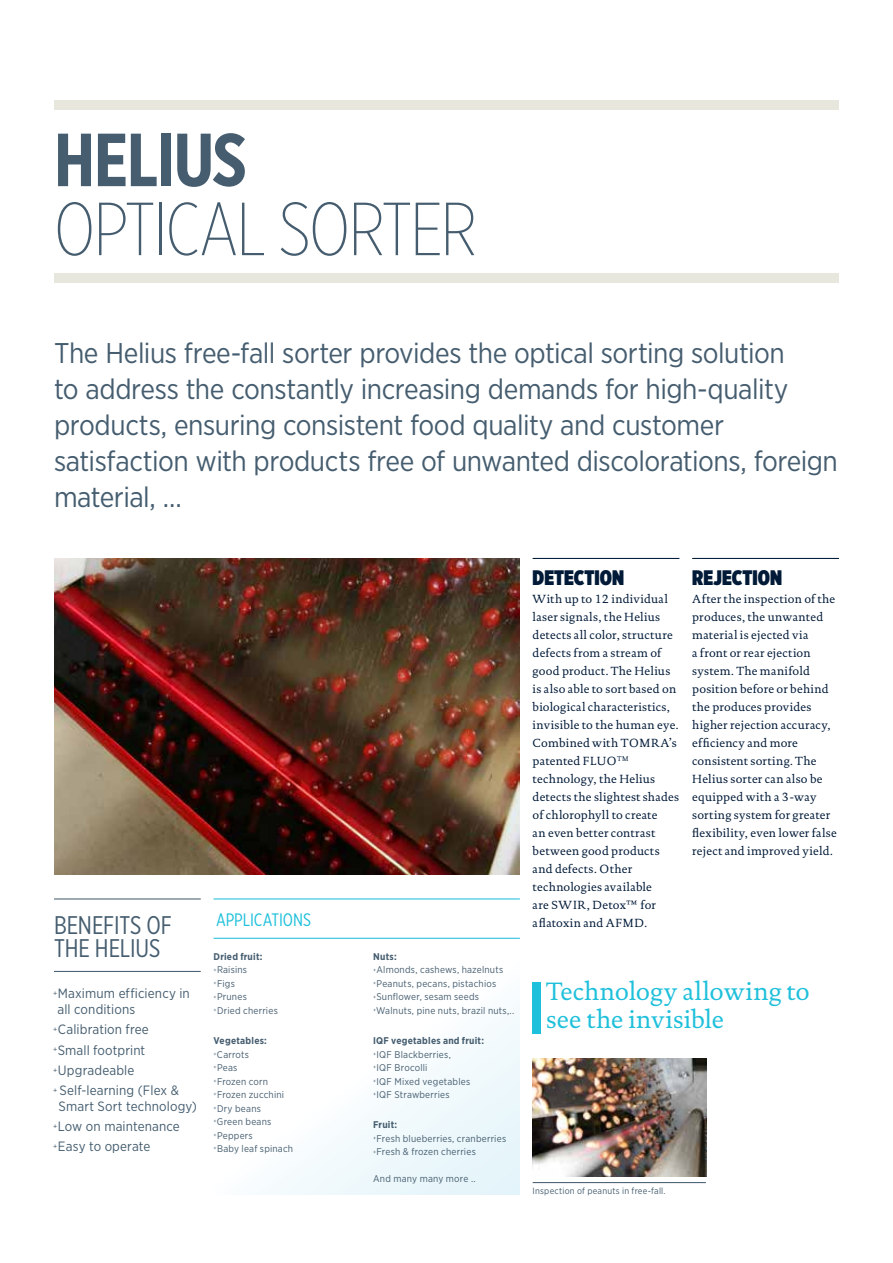
<style>
.page{position:relative;width:893px;height:1263px;background:#fff}
.page>*{position:absolute;margin:0;border:0;box-sizing:border-box;transform-origin:0 0}
.t1{font:200 75px "Gotham X Narrow";letter-spacing:-.025em;color:#455d6f}
.t2{font:700 75px "Gotham X Narrow";letter-spacing:-.015em;color:#455d6f}
.t3{font:28.5px/36px "Gotham Narrow";letter-spacing:-.015em;color:#455d6f}
.t4{font:25.5px/28.5px "DTL Documenta TOT";letter-spacing:.005em;color:#1fc0db}
.t5{font:25.5px/22.5px "Gotham X Narrow";letter-spacing:-.005em;color:#455d6f}
.t6{font:900 21px "Gotham X Narrow";letter-spacing:.005em;color:#001a38}
.t7{font:18px "Gotham X Narrow";color:#1fc0db}
.t8{font:13.5px/20.2px "Gotham Narrow";letter-spacing:.01em;color:#455d6f}
.t9{font:12px/18px "DTL Documenta TOT";letter-spacing:.02em;color:#001a38}
.t10{font:9.75px/13.5px "Gotham Narrow";letter-spacing:.02em;color:#455d6f}
.t11{font:9px "Gotham Narrow";letter-spacing:.025em;color:#455d6f}
.s1{font-weight:700}
</style>
<div class="page">
<img style="left:533px;top:1058px;width:174px;height:118px">
<img style="left:54px;top:558px;width:466px;height:316px">
<div style="left:214px;top:901px;width:306px;height:294px;background:linear-gradient(to right,#fff,#f2fafd)"></div>
<hr style="left:54px;top:971px;width:147px;height:1px;background:#455d6f">
<hr style="left:54px;top:898px;width:147px;height:1px;background:#455d6f">
<hr style="left:533px;top:558px;width:146px;height:1px;background:#001a38">
<hr style="left:533px;top:1182px;width:173px;height:1px;background:#455d6f">
<hr style="left:692px;top:558px;width:147px;height:1px;background:#001a38">
<div style="left:533px;top:982px;width:8px;height:51px;background:#1fc0db"></div>
<hr style="left:214px;top:938px;width:306px;height:1px;background:#1fc0db">
<hr style="left:214px;top:898px;width:306px;height:1px;background:#1fc0db">
<div style="left:54px;top:273px;width:785px;height:9px;background:#e7e7de"></div>
<div style="left:54px;top:101px;width:785px;height:9px;background:#e7e7de"></div>
<h1 class="t2" style="left:54px;top:114px;width:194px">HELIUS</h1>
<h1 class="t1" style="left:54px;top:185px;width:425px">OPTICAL SORTER</h1>
<p class="t3" style="left:54px;top:335px;width:785px">The Helius free-fall sorter provides the optical sorting solution<br>to address the constantly increasing demands for high-quality products, ensuring consistent food quality and customer satisfaction with products free of unwanted discolorations, foreign material, …</p>
<h3 class="t5" style="left:54px;top:914px;width:119px">BENEFITS OF<br>THE HELIUS</h3>
<p class="t8" style="left:58px;top:985px;width:134px;line-height:15.8px;text-indent:-4px"><sup>+</sup>Maximum efficiency in all conditions</p>
<p class="t8" style="left:53px;top:1019px;width:127px"><sup>+</sup>Calibration free <sup>+</sup>Small footprint <sup>+</sup>Upgradeable<br><sup>+</sup> Self-learning (Flex &amp;</p>
<p class="t8" style="left:53px;top:1096px;width:145px;text-indent:5px">Smart Sort technology) <sup>+</sup>Low on maintenance <sup>+</sup>Easy to operate</p>
<h3 class="t7" style="left:216px;top:909px;width:97px">APPLICATIONS</h3>
<p class="t10" style="left:214px;top:949px;width:66px"><span class="s1">Dried fruit: </span><sup>+</sup>Raisins<br><sup>+</sup>Figs<br><sup>+</sup>Prunes<br><sup>+</sup>Dried cherries</p>
<p class="t10" style="left:214px;top:1034px;width:81px"><span class="s1">Vegetables: </span><sup>+</sup>Carrots<br><sup>+</sup>Peas<br><sup>+</sup>Frozen corn <sup>+</sup>Frozen zucchini <sup>+</sup>Dry beans<br><sup>+</sup>Green beans <sup>+</sup>Peppers<br><sup>+</sup>Baby leaf spinach</p>
<p class="t10" style="left:373px;top:949px;width:143px"><span class="s1">Nuts:<br></span><sup>+</sup>Almonds, cashews, hazelnuts <sup>+</sup>Peanuts, pecans, pistachios <sup>+</sup>Sunflower, sesam seeds <sup>+</sup>Walnuts, pine nuts, brazil nuts,..</p>
<p class="t10" style="left:373px;top:1034px;width:113px"><span class="s1">IQF vegetables and fruit: </span><sup>+</sup>IQF Blackberries,<br><sup>+</sup>IQF Brocolli<br><sup>+</sup>IQF Mixed vegetables <sup>+</sup>IQF Strawberries</p>
<p class="t10" style="left:373px;top:1118px;width:135px"><span class="s1">Fruit:<br></span><sup>+</sup>Fresh blueberries, cranberries <sup>+</sup>Fresh &amp; frozen cherries</p>
<p class="t10" style="left:373px;top:1172px;width:104px">And many many more ..</p>
<h3 class="t6" style="left:533px;top:564px;width:93px">DETECTION</h3>
<p class="t9" style="left:533px;top:590px;width:148px">With up to 12 individual laser signals, the Helius detects all color, structure defects from a stream of good product. The Helius is also able to sort based on biological characteristics, invisible to the human eye.<br>Combined with TOMRA’s patented FLUO<sup>TM </sup>technology, the Helius detects the slightest shades of chlorophyll to create<br>an even better contrast between good products and defects. Other technologies available<br>are SWIR, Detox™ for aflatoxin and AFMD.</p>
<h3 class="t6" style="left:692px;top:564px;width:91px">REJECTION</h3>
<p class="t9" style="left:692px;top:590px;width:146px">After the inspection of the produces, the unwanted material is ejected via<br>a front or rear ejection system. The manifold position before or behind the produces provides higher rejection accuracy, efficiency and more consistent sorting. The<br>Helius sorter can also be equipped with a 3-way sorting system for greater flexibility, even lower false reject and improved yield.</p>
<h3 class="t4" style="left:546px;top:977px;width:265px">Technology allowing to see the invisible</h3>
<p class="t11" style="left:533px;top:1186px;width:134px">Inspection of peanuts in free-fall.</p>
</div>
